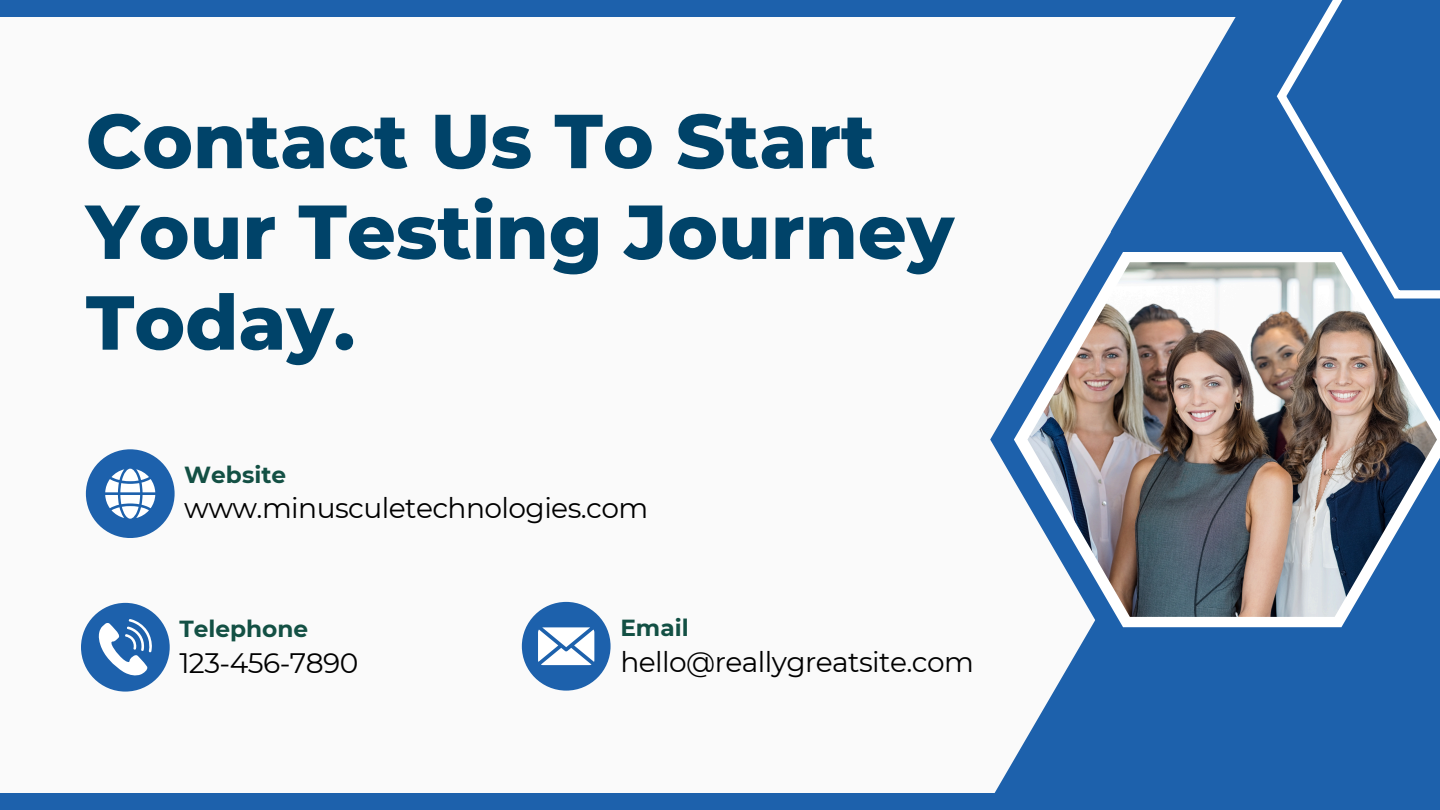
<style>
.page{position:relative;width:1440px;height:810px;background:#fff}
.page>*{position:absolute;margin:0;border:0;box-sizing:border-box;transform-origin:0 0}
.t1{font:800 76.3px/90.8px "Montserrat";color:#004369}
.t2{font:28.1px "Montserrat";letter-spacing:-.02em;color:#000}
.t3{font:700 23.2px "Montserrat";color:#135044}
</style>
<div class="page">
<div style="left:0;top:0;width:1440px;height:17px;background:#1d61ac"></div>
<div style="left:0;top:793px;width:1440px;height:17px;background:#1d61ac"></div>
<div style="left:86px;top:449px;width:88px;height:89px;background:#1d61ac;border-radius:50%"></div>
<svg style="left:105px;top:469px;width:50px;height:50px"></svg>
<div style="left:81px;top:603px;width:89px;height:88px;background:#1d61ac;border-radius:50%"></div>
<svg style="left:98px;top:619px;width:54px;height:57px"></svg>
<div style="left:522px;top:602px;width:88px;height:88px;background:#1d61ac;border-radius:50%"></div>
<svg style="left:538px;top:627px;width:56px;height:38px"></svg>
<svg style="left:994px;top:648px;width:221px;height:145px;fill:#1d61ac"></svg>
<div style="left:1215px;top:648px;width:225px;height:145px;background:#1d61ac"></div>
<svg style="left:1111px;top:17px;width:166px;height:215px;fill:#1d61ac"></svg>
<svg style="left:990px;top:232px;width:450px;height:416px"></svg>
<svg style="left:1014px;top:252px;width:426px;height:375px"></svg>
<img style="left:1027px;top:262px;width:410px;height:355px">
<svg style="left:1277px;top:0;width:163px;height:298px"></svg>
<p class="t1" style="left:86px;top:95px;width:870px">Contact Us To Start<br>Your Testing Journey<br>Today.</p>
<p class="t3" style="left:184px;top:461px;width:103px">Website</p>
<p class="t2" style="left:184px;top:491px;width:466px">www.minusculetechnologies.com</p>
<p class="t3" style="left:179px;top:614px;width:130px">Telephone</p>
<p class="t2" style="left:179px;top:645px;width:180px">123-456-7890</p>
<h2 class="t3" style="left:620px;top:614px;width:70px">Email</h2>
<p class="t2" style="left:620px;top:644px;width:355px">hello@reallygreatsite.com</p>
</div>
